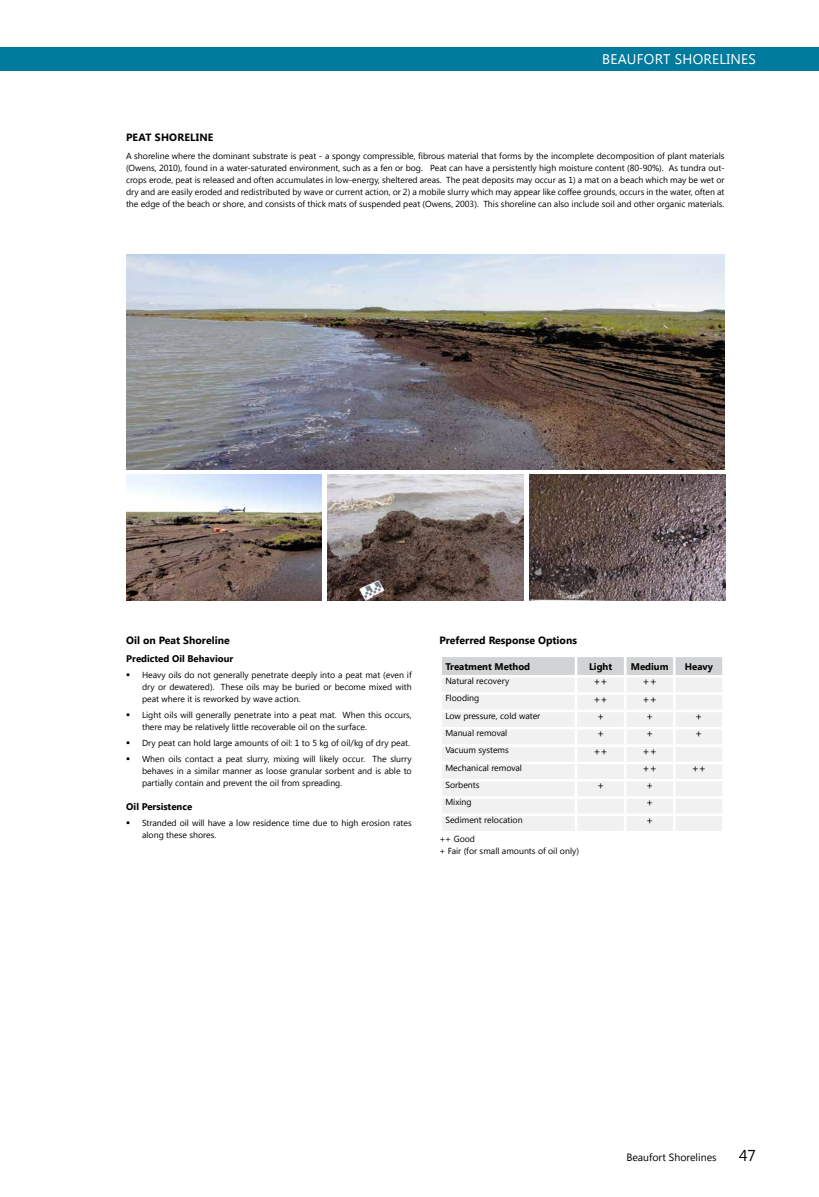
<style>
.page{position:relative;width:819px;height:1197px;background:#fff}
.page>*{position:absolute;margin:0;border:0;box-sizing:border-box;transform-origin:0 0}
.t1{font:15.75px "Segoe UI";color:#000}
.t2{font:14px "Segoe UI";letter-spacing:.02em;color:#fff}
.t3{font:10.5px "Segoe UI";color:#000}
.t4{font:700 10.5px "Segoe UI";color:#000}
.t5{font:700 10.5px "Segoe UI";letter-spacing:.02em;color:#000}
.t6{font:700 9.62px "Segoe UI";color:#000}
.t7{font:8.75px/12.1px "Segoe UI";color:#000;text-align:justify}
</style>
<div class="page">
<div style="left:0;top:47px;width:819px;height:24px;background:#007b9d"></div>
<svg style="left:442px;top:656px;width:281px;height:175px"></svg>
<hr style="left:674px;top:814px;width:51px;height:2px;background:#fff">
<hr style="left:673px;top:816px;width:3px;height:15px;background:#fff">
<hr style="left:722px;top:816px;width:3px;height:15px;background:#fff">
<img style="left:126px;top:255px;width:598px;height:214px">
<img style="left:126px;top:475px;width:195px;height:126px">
<img style="left:328px;top:475px;width:195px;height:126px">
<img style="left:530px;top:475px;width:195px;height:126px">
<h2 class="t2" style="left:602px;top:49px;width:155px">BEAUFORT SHORELINES</h2>
<p class="t5" style="left:126px;top:129px;width:89px">Peat Shoreline</p>
<p class="t7" style="left:126px;top:150px;width:600px">A shoreline where the dominant substrate is peat - a spongy compressible, fibrous material that forms by the incomplete decomposition of plant materials (Owens, 2010), found in a water-saturated environment, such as a fen or bog. Peat can have a persistently high moisture content (80-90%). As tundra out&shy;crops erode, peat is released and often accumulates in low-energy, sheltered areas. The peat deposits may occur as 1) a mat on a beach which may be wet or dry and are easily eroded and redistributed by wave or current action, or 2) a mobile slurry which may appear like coffee grounds, occurs in the water, often at the edge of the beach or shore, and consists of thick mats of suspended peat (Owens, 2003). This shoreline can also include soil and other organic materials.</p>
<p class="t4" style="left:126px;top:633px;width:105px">Oil on Peat Shoreline</p>
<p class="t6" style="left:126px;top:652px;width:109px">Predicted Oil Behaviour</p>
<p class="t7" style="left:142px;top:668px;width:271px;text-indent:-16px">▪ Heavy oils do not generally penetrate deeply into a peat mat (even if dry or dewatered). These oils may be buried or become mixed with peat where it is reworked by wave action.</p>
<p class="t7" style="left:142px;top:709px;width:271px;text-indent:-16px">▪ Light oils will generally penetrate into a peat mat. When this occurs, there may be relatively little recoverable oil on the surface.</p>
<p class="t7" style="left:126px;top:737px;width:285px">▪ Dry peat can hold large amounts of oil: 1 to 5 kg of oil/kg of dry peat.</p>
<p class="t7" style="left:142px;top:753px;width:271px;text-indent:-16px">▪ When oils contact a peat slurry, mixing will likely occur. The slurry behaves in a similar manner as loose granular sorbent and is able to partially contain and prevent the oil from spreading.</p>
<p class="t6" style="left:126px;top:799px;width:67px">Oil Persistence</p>
<p class="t7" style="left:142px;top:816px;width:271px;text-indent:-16px">▪ Stranded oil will have a low residence time due to high erosion rates along these shores.</p>
<p class="t4" style="left:439px;top:633px;width:139px">Preferred Response Options</p>
<p class="t6" style="left:445px;top:659px;width:86px">Treatment M ethod</p>
<p class="t6" style="left:589px;top:659px;width:25px">Light</p>
<p class="t6" style="left:631px;top:659px;width:39px">Medium</p>
<p class="t6" style="left:685px;top:659px;width:30px">H eavy</p>
<p class="t7" style="left:445px;top:674px;width:65px">Natural recovery</p>
<p class="t3" style="left:593px;top:674px;width:16px">++</p>
<p class="t3" style="left:643px;top:674px;width:16px">++</p>
<p class="t7" style="left:445px;top:692px;width:36px">Flooding</p>
<p class="t3" style="left:593px;top:692px;width:16px">++</p>
<p class="t3" style="left:643px;top:692px;width:16px">++</p>
<p class="t7" style="left:445px;top:709px;width:96px">Low pressure, cold water</p>
<p class="t3" style="left:597px;top:709px;width:9px">+</p>
<p class="t3" style="left:646px;top:709px;width:9px">+</p>
<p class="t3" style="left:695px;top:709px;width:9px">+</p>
<p class="t7" style="left:445px;top:726px;width:63px">Manual removal</p>
<p class="t3" style="left:597px;top:726px;width:9px">+</p>
<p class="t3" style="left:646px;top:726px;width:9px">+</p>
<p class="t3" style="left:695px;top:726px;width:9px">+</p>
<p class="t7" style="left:445px;top:744px;width:65px">Vacuum systems</p>
<p class="t3" style="left:593px;top:744px;width:16px">++</p>
<p class="t3" style="left:643px;top:744px;width:16px">++</p>
<p class="t7" style="left:445px;top:761px;width:78px">Mechanical removal</p>
<p class="t3" style="left:643px;top:761px;width:16px">++</p>
<p class="t3" style="left:692px;top:761px;width:16px">++</p>
<p class="t7" style="left:445px;top:778px;width:36px">Sorbents</p>
<p class="t3" style="left:597px;top:778px;width:9px">+</p>
<p class="t3" style="left:646px;top:778px;width:9px">+</p>
<p class="t7" style="left:445px;top:796px;width:28px">Mixing</p>
<p class="t3" style="left:646px;top:795px;width:9px">+</p>
<p class="t7" style="left:445px;top:813px;width:79px">Sediment relocation</p>
<p class="t3" style="left:646px;top:813px;width:9px">+</p>
<p class="t7" style="left:439px;top:833px;width:141px">++ Good<br>+ Fair (for small amounts of oil only)</p>
<p class="t3" style="left:626px;top:1150px;width:92px">Beaufort Shorelines</p>
<h1 class="t1" style="left:739px;top:1145px;width:18px">47</h1>
</div>
